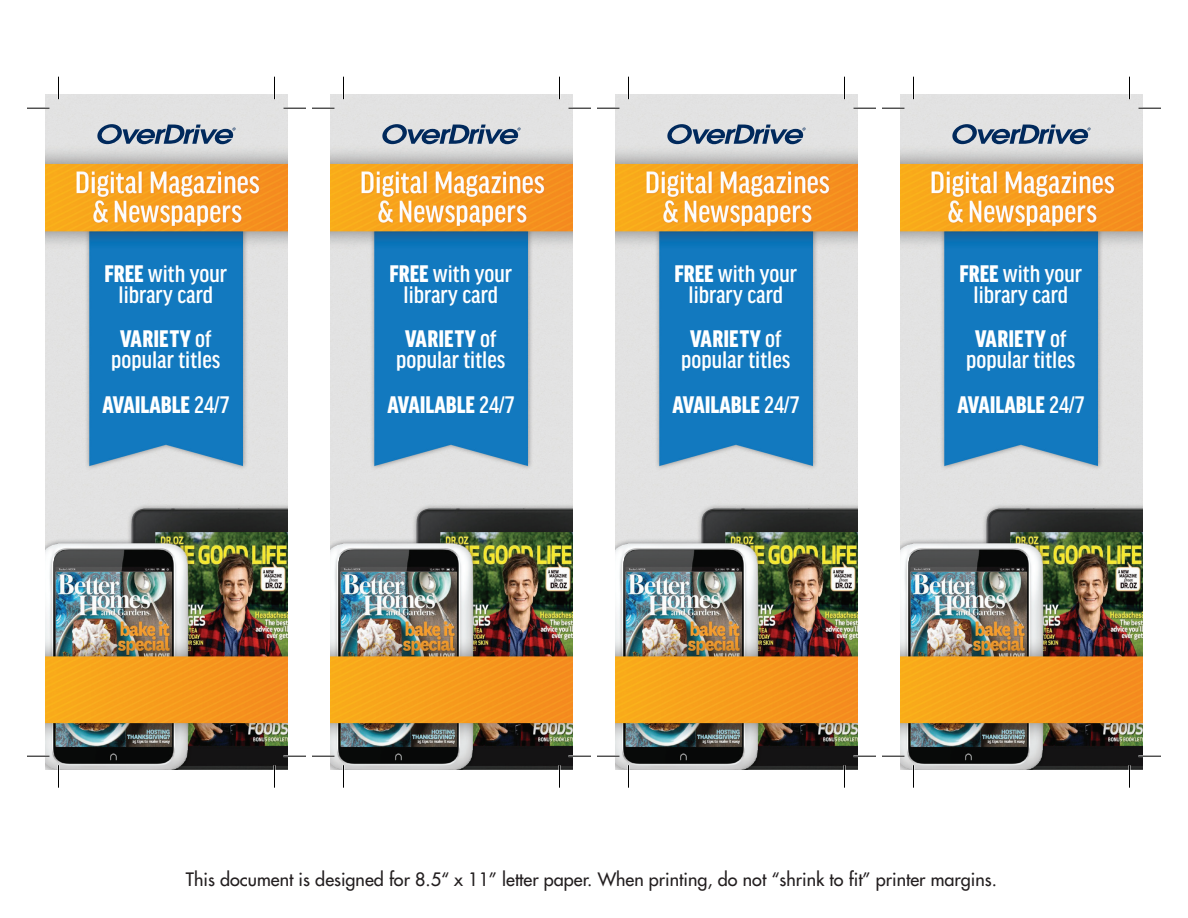
<style>
.page{position:relative;width:1188px;height:918px;background:#fff}
.page>*{position:absolute;margin:0;border:0;box-sizing:border-box;transform-origin:0 0}
.t1{font:500 condensed 25.5px/21px "Good Headline Pro";color:#fff;text-align:center}
.t2{font:900 condensed 25.5px "Good Headline Pro";color:#fff}
.t3{font:18px "Futura";color:#231f20}
.s1{font-weight:900}
.s2{font-weight:500}
</style>
<div class="page">
<img style="left:45px;top:95px;width:243px;height:675px">
<svg style="left:97px;top:124px;width:139px;height:20px"></svg>
<hr style="left:27px;top:107px;width:23px;height:2px;background:#fff">
<hr style="left:284px;top:107px;width:22px;height:2px;background:#fff">
<hr style="left:27px;top:755px;width:23px;height:2px;background:#fff">
<hr style="left:284px;top:755px;width:22px;height:2px;background:#fff">
<svg style="left:27px;top:108px;width:23px;height:1px"></svg>
<svg style="left:284px;top:108px;width:22px;height:1px"></svg>
<svg style="left:27px;top:756px;width:23px;height:1px"></svg>
<svg style="left:284px;top:756px;width:22px;height:1px"></svg>
<svg style="left:58px;top:77px;width:1px;height:22px"></svg>
<svg style="left:58px;top:765px;width:1px;height:23px"></svg>
<svg style="left:274px;top:77px;width:1px;height:22px"></svg>
<svg style="left:274px;top:765px;width:1px;height:23px"></svg>
<img style="left:615px;top:95px;width:243px;height:675px">
<svg style="left:667px;top:124px;width:139px;height:20px"></svg>
<hr style="left:597px;top:107px;width:23px;height:2px;background:#fff">
<hr style="left:854px;top:107px;width:22px;height:2px;background:#fff">
<hr style="left:597px;top:755px;width:23px;height:2px;background:#fff">
<hr style="left:854px;top:755px;width:22px;height:2px;background:#fff">
<svg style="left:597px;top:108px;width:23px;height:1px"></svg>
<svg style="left:854px;top:108px;width:22px;height:1px"></svg>
<svg style="left:597px;top:756px;width:23px;height:1px"></svg>
<svg style="left:854px;top:756px;width:22px;height:1px"></svg>
<svg style="left:628px;top:77px;width:1px;height:22px"></svg>
<svg style="left:628px;top:765px;width:1px;height:23px"></svg>
<svg style="left:844px;top:77px;width:1px;height:22px"></svg>
<svg style="left:844px;top:765px;width:1px;height:23px"></svg>
<img style="left:330px;top:95px;width:243px;height:675px">
<svg style="left:382px;top:124px;width:139px;height:20px"></svg>
<hr style="left:312px;top:107px;width:22px;height:2px;background:#fff">
<hr style="left:568px;top:107px;width:23px;height:2px;background:#fff">
<hr style="left:312px;top:755px;width:22px;height:2px;background:#fff">
<hr style="left:568px;top:755px;width:23px;height:2px;background:#fff">
<svg style="left:312px;top:108px;width:22px;height:1px"></svg>
<svg style="left:568px;top:108px;width:23px;height:1px"></svg>
<svg style="left:312px;top:756px;width:22px;height:1px"></svg>
<svg style="left:568px;top:756px;width:23px;height:1px"></svg>
<svg style="left:343px;top:77px;width:1px;height:22px"></svg>
<svg style="left:343px;top:765px;width:1px;height:23px"></svg>
<svg style="left:559px;top:77px;width:1px;height:22px"></svg>
<svg style="left:559px;top:765px;width:1px;height:23px"></svg>
<img style="left:900px;top:95px;width:243px;height:675px">
<svg style="left:952px;top:124px;width:139px;height:20px"></svg>
<hr style="left:882px;top:107px;width:22px;height:2px;background:#fff">
<hr style="left:1138px;top:107px;width:23px;height:2px;background:#fff">
<hr style="left:882px;top:755px;width:22px;height:2px;background:#fff">
<hr style="left:1138px;top:755px;width:23px;height:2px;background:#fff">
<svg style="left:882px;top:108px;width:22px;height:1px"></svg>
<svg style="left:1138px;top:108px;width:23px;height:1px"></svg>
<svg style="left:882px;top:756px;width:22px;height:1px"></svg>
<svg style="left:1138px;top:756px;width:23px;height:1px"></svg>
<svg style="left:913px;top:77px;width:1px;height:22px"></svg>
<svg style="left:913px;top:765px;width:1px;height:23px"></svg>
<svg style="left:1129px;top:77px;width:1px;height:22px"></svg>
<svg style="left:1129px;top:765px;width:1px;height:23px"></svg>
<p class="t1" style="left:105px;top:264px;width:124px"><span class="s1">FREE</span> with your library card</p>
<p class="t1" style="left:111px;top:329px;width:111px"><span class="s1">VARIETY</span> of popular titles</p>
<p class="t2" style="left:102px;top:391px;width:128px">AVAILABLE <span class="s2">24/7</span></p>
<p class="t1" style="left:390px;top:264px;width:124px"><span class="s1">FREE</span> with your library card</p>
<p class="t1" style="left:396px;top:329px;width:111px"><span class="s1">VARIETY</span> of popular titles</p>
<p class="t2" style="left:387px;top:391px;width:128px">AVAILABLE <span class="s2">24/7</span></p>
<p class="t1" style="left:675px;top:264px;width:124px"><span class="s1">FREE</span> with your library card</p>
<p class="t1" style="left:681px;top:329px;width:111px"><span class="s1">VARIETY</span> of popular titles</p>
<p class="t2" style="left:672px;top:391px;width:128px">AVAILABLE <span class="s2">24/7</span></p>
<p class="t1" style="left:960px;top:264px;width:124px"><span class="s1">FREE</span> with your library card</p>
<p class="t1" style="left:966px;top:329px;width:111px"><span class="s1">VARIETY</span> of popular titles</p>
<p class="t2" style="left:957px;top:391px;width:128px">AVAILABLE <span class="s2">24/7</span></p>
<p class="t3" style="left:186px;top:868px;width:813px">This document is designed for 8.5“ x 11” letter paper. When printing, do not “shrink to fit” printer margins.</p>
</div>
